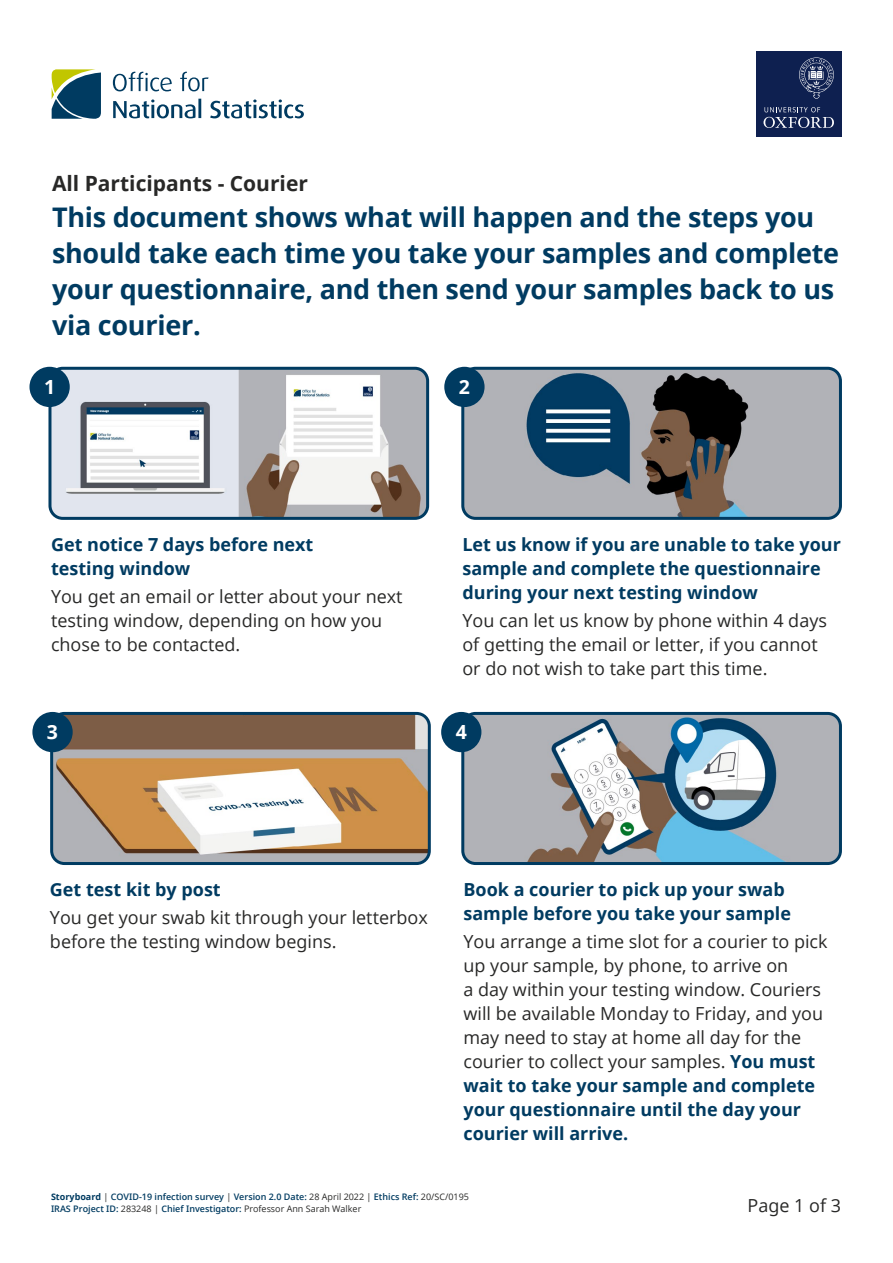
<style>
.page{position:relative;width:893px;height:1263px;background:#fff}
.page>*{position:absolute;margin:0;border:0;box-sizing:border-box;transform-origin:0 0}
.Heading_1{font:700 27px/36px "Open Sans";letter-spacing:-.01em;color:#003b61}
.Scenario{font:700 21px "Open Sans";color:#282827}
.Centered_Body_Number{font:700 19.5px "Open Sans";color:#fff}
.Body_copy{font:18px/24px "Open Sans";color:#282827}
.Heading_2{font:700 18px/24px "Open Sans";color:#003b61}
.Right_aligned{font:18px "Open Sans";color:#282827}
.t1{font:600 9px/12px "Open Sans";color:#003b61}
.s1{font-weight:700;color:#003b61}
.s2{font-weight:700}
.s3{font-weight:400;color:#282827}
</style>
<div class="page">
<svg style="left:113px;top:72px;width:59px;height:19px"></svg>
<svg style="left:180px;top:72px;width:29px;height:19px"></svg>
<svg style="left:113px;top:99px;width:88px;height:19px"></svg>
<svg style="left:210px;top:99px;width:94px;height:19px"></svg>
<svg style="left:52px;top:69px;width:49px;height:50px;background:#416b68"></svg>
<svg style="left:756px;top:51px;width:86px;height:86px"></svg>
<div style="left:756px;top:52px;width:85px;height:85px;background:#0e2050"></div>
<svg style="left:763px;top:107px;width:71px;height:21px"></svg>
<svg style="left:799px;top:57px;width:35px;height:42px"></svg>
<img style="left:52px;top:368px;width:376px;height:148px">
<div style="left:48px;top:367px;width:381px;height:153px;border:3px solid #003b61;border-radius:13px"></div>
<img style="left:465px;top:371px;width:373px;height:145px">
<div style="left:461px;top:367px;width:381px;height:153px;border:3px solid #003b61;border-radius:13px"></div>
<div style="left:444px;top:367px;width:41px;height:40px;background:#003b61;border-radius:50%"></div>
<div style="left:29px;top:367px;width:41px;height:40px;background:#003b61;border-radius:50%"></div>
<img style="left:54px;top:716px;width:373px;height:145px">
<div style="left:50px;top:712px;width:381px;height:153px;border:3px solid #003b61;border-radius:13px"></div>
<img style="left:465px;top:716px;width:373px;height:145px">
<div style="left:461px;top:712px;width:381px;height:153px;border:3px solid #003b61;border-radius:13px"></div>
<div style="left:32px;top:712px;width:41px;height:40px;background:#003b61;border-radius:50%"></div>
<div style="left:441px;top:712px;width:40px;height:40px;background:#003b61;border-radius:50%"></div>
<p class="Scenario" style="left:52px;top:168px;width:257px">All Participants - Courier</p>
<h1 class="Heading_1" style="left:52px;top:198px;width:789px">This document shows what will happen and the steps you should take each time you take your samples and complete your questionnaire, and then send your samples back to us via courier.</h1>
<p class="Centered_Body_Number" style="left:44px;top:373px;width:13px">1</p>
<p class="Centered_Body_Number" style="left:459px;top:373px;width:13px">2</p>
<h4 class="Heading_2" style="left:51px;top:532px;width:264px">Get notice 7 days before next testing window</h4>
<p class="Body_copy" style="left:51px;top:584px;width:353px">You get an email or letter about your next testing window, depending on how you chose to be contacted.</p>
<h4 class="Heading_2" style="left:462px;top:532px;width:380px">Let us know if you are unable to take your sample and complete the questionnaire during your next testing window</h4>
<p class="Body_copy" style="left:462px;top:608px;width:366px">You can let us know by phone within 4 days of getting the email or letter, if you cannot or do not wish to take part this time.</p>
<p class="Centered_Body_Number" style="left:47px;top:718px;width:13px">3</p>
<p class="Centered_Body_Number" style="left:456px;top:718px;width:13px">4</p>
<h4 class="Heading_2" style="left:50px;top:877px;width:172px">Get test kit by post</h4>
<p class="Body_copy" style="left:50px;top:905px;width:379px">You get your swab kit through your letterbox before the testing window begins.</p>
<h4 class="Heading_2" style="left:463px;top:877px;width:329px">Book a courier to pick up your swab sample before you take your sample</h4>
<p class="Body_copy" style="left:463px;top:929px;width:366px">You arrange a time slot for a courier to pick up your sample, by phone, to arrive on<br>a day within your testing window. Couriers will be available Monday to Friday, and you may need to stay at home all day for the courier to collect your samples. <span class="s1">You must wait to take your sample and complete your questionnaire until the day your courier will arrive.</span></p>
<p class="t1" style="left:51px;top:1190px;width:419px"><span class="s2">Storyboard</span> <span class="s3">|</span> COVID-19 infection survey <span class="s3">|</span> Version 2.0 Date: <span class="s3">28 April 2022 |</span> Ethics Ref: <span class="s3">20/SC/0195<br></span>IRAS Project ID: <span class="s3">283248 |</span> Chief Investigator: <span class="s3">Professor Ann Sarah Walker</span></p>
<p class="Right_aligned" style="left:748px;top:1193px;width:95px">Page 1 of 3</p>
</div>
